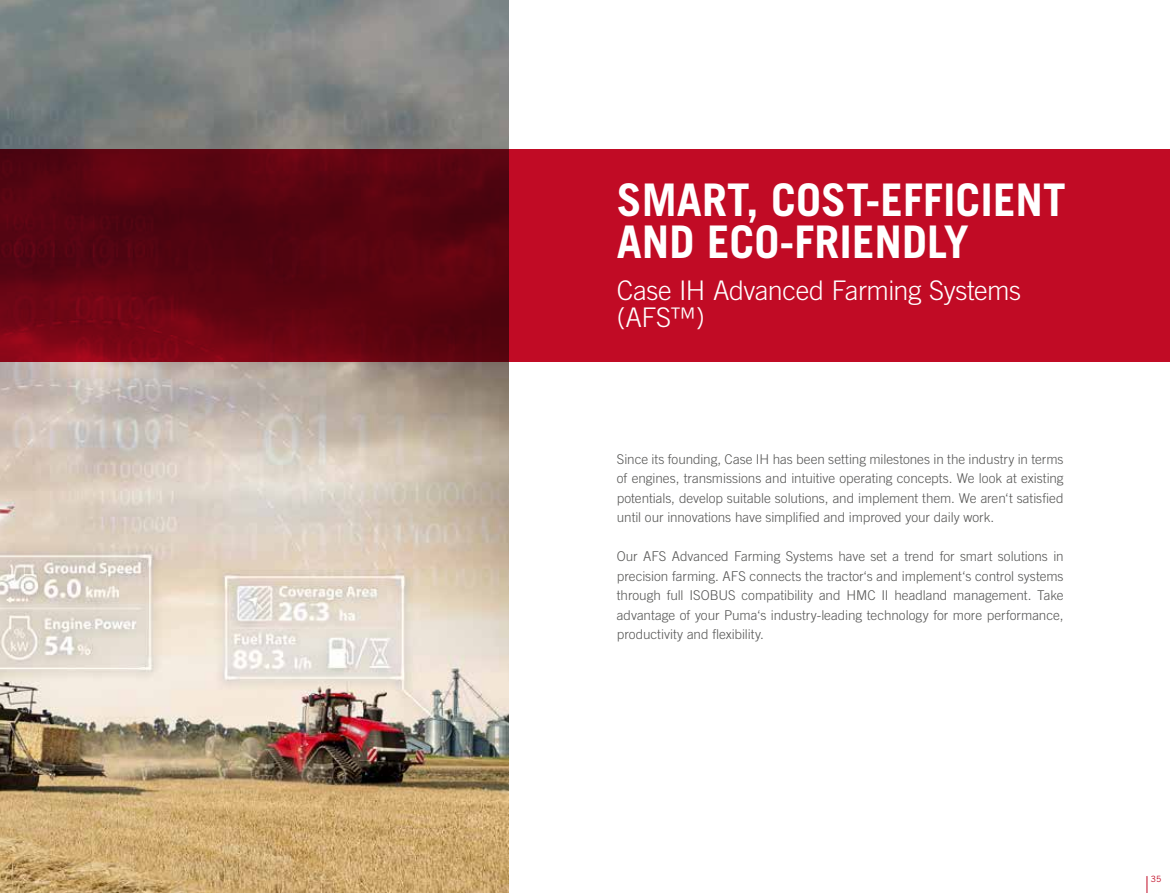
<style>
.page{position:relative;width:1170px;height:893px;background:#fff}
.page>*{position:absolute;margin:0;border:0;box-sizing:border-box;transform-origin:0 0}
.t1{font:700 45px/42px "Trade Gothic LT Pro";color:#fff}
.t2{font:300 27px/27px "Trade Gothic LT Pro";letter-spacing:-.02em;color:#fff}
.t3{font:300 13.5px/19.5px "Trade Gothic LT Pro";color:#575756;text-align:justify}
.t4{font:8.7px "Trade Gothic LT Pro";color:#c10b25}
</style>
<div class="page">
<svg style="left:1146px;top:876px;width:1px;height:17px"></svg>
<img style="left:0;top:0;width:508px;height:149px">
<svg style="left:0;top:149px;width:1169px;height:212px;fill:#c10b25"></svg>
<img style="left:0;top:247px;width:508px;height:646px">
<h1 class="t1" style="left:617px;top:178px;width:450px">SMART, COST-EFFICIENT<br>AND ECO-FRIENDLY</h1>
<h2 class="t2" style="left:617px;top:277px;width:405px">Case IH Advanced Farming Systems (AFS™)</h2>
<p class="t3" style="left:617px;top:449px;width:448px">Since its founding, Case IH has been setting milestones in the industry in terms of engines, transmissions and intuitive operating concepts. We look at existing potentials, develop suitable solutions, and implement them. We aren‘t satisfied until our innovations have simplified and improved your daily work.</p>
<p class="t3" style="left:617px;top:546px;width:448px">Our AFS Advanced Farming Systems have set a trend for smart solutions in precision farming. AFS connects the tractor‘s and implement‘s control systems through full ISOBUS compatibility and HMC II headland management. Take advantage of your Puma‘s industry-leading technology for more performance, productivity and flexibility.</p>
<p class="t4" style="left:1150px;top:874px;width:12px">35</p>
</div>
